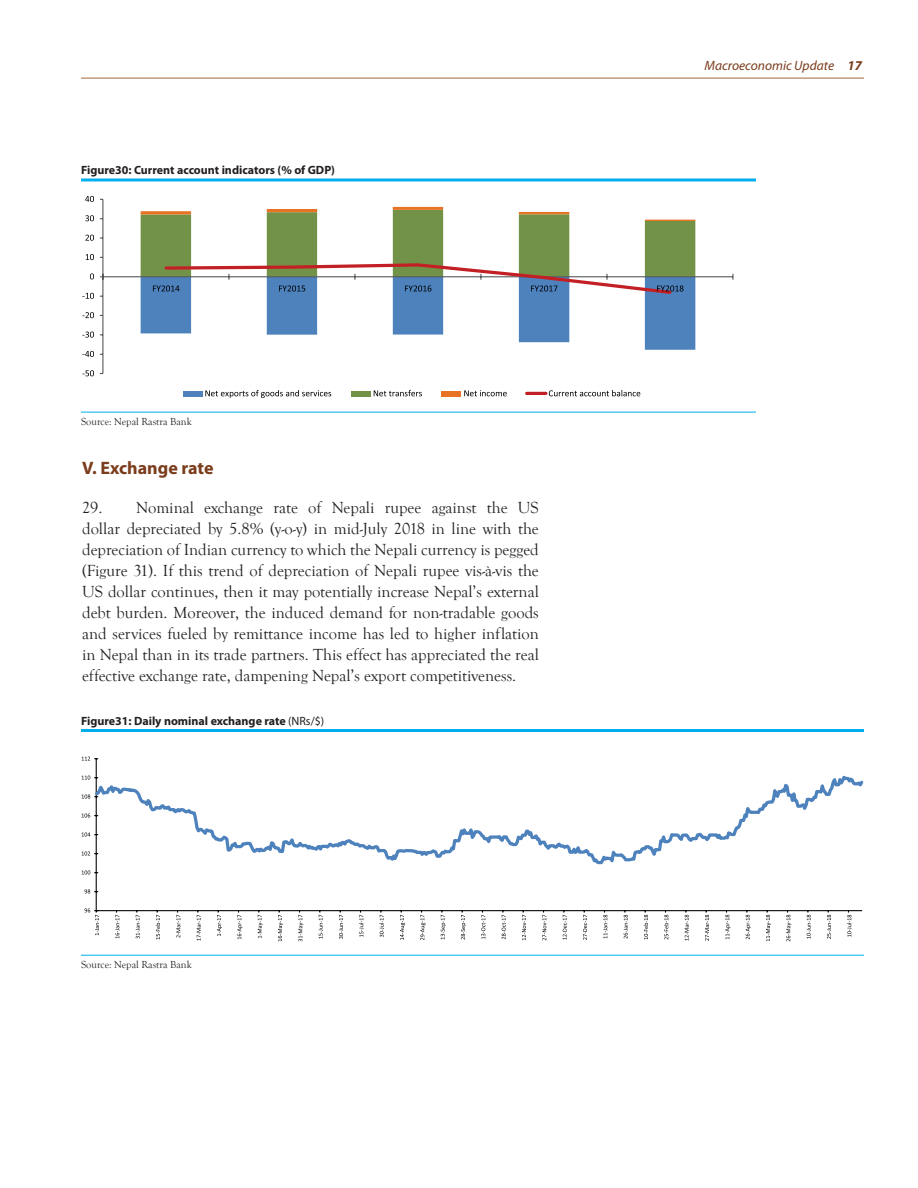
<style>
.page{position:relative;width:918px;height:1188px;background:#fff}
.page>*{position:absolute;margin:0;border:0;box-sizing:border-box;transform-origin:0 0}
.Body_text{font:700 18px "Myriad Pro";color:#7a3c1c}
.Body_text-2{font:16.5px/21px "Goudy Old Style T";color:#231f20;text-align:justify}
.t1{font:italic 13.5px "Myriad Pro";color:#7a3c1c}
.Figure_text{font:700 12px "Myriad Pro";color:#231f20}
.source{font:10.5px "Goudy Old Style T";color:#231f20}
.s1{font-weight:400}
.s2{font-weight:700}
</style>
<div class="page">
<hr style="left:81px;top:78px;width:783px;height:1px;background:#a0673a">
<hr style="left:81px;top:178px;width:675px;height:3px;background:#00aeef">
<hr style="left:81px;top:412px;width:675px;height:1px;background:#00aeef">
<hr style="left:267px;top:209px;width:50px;height:3px;background:#e97324">
<hr style="left:393px;top:207px;width:50px;height:3px;background:#e97324">
<hr style="left:102px;top:199px;width:1px;height:175px;background:#515456">
<hr style="left:103px;top:276px;width:630px;height:1px;background:#515456">
<svg style="left:82px;top:370px;width:12px;height:6px"></svg>
<svg style="left:82px;top:351px;width:12px;height:6px"></svg>
<svg style="left:82px;top:332px;width:12px;height:6px"></svg>
<svg style="left:82px;top:312px;width:12px;height:6px"></svg>
<svg style="left:82px;top:293px;width:12px;height:6px"></svg>
<svg style="left:90px;top:273px;width:4px;height:6px"></svg>
<svg style="left:86px;top:254px;width:8px;height:6px"></svg>
<svg style="left:85px;top:235px;width:9px;height:6px"></svg>
<svg style="left:85px;top:215px;width:9px;height:6px"></svg>
<svg style="left:85px;top:196px;width:9px;height:6px"></svg>
<svg style="left:141px;top:210px;width:554px;height:140px"></svg>
<div style="left:183px;top:391px;width:19px;height:5px;background:#4d82bd"></div>
<svg style="left:205px;top:390px;width:126px;height:8px"></svg>
<div style="left:351px;top:391px;width:20px;height:5px;background:#729347"></div>
<svg style="left:374px;top:390px;width:48px;height:6px"></svg>
<div style="left:442px;top:391px;width:19px;height:5px;background:#e97324"></div>
<svg style="left:464px;top:390px;width:43px;height:6px"></svg>
<hr style="left:527px;top:392px;width:19px;height:3px;background:#c32025">
<svg style="left:549px;top:390px;width:91px;height:6px"></svg>
<hr style="left:81px;top:955px;width:783px;height:1px;background:#00aeef">
<hr style="left:81px;top:729px;width:783px;height:3px;background:#00aeef">
<hr style="left:96px;top:759px;width:1px;height:152px;background:#000001">
<hr style="left:96px;top:910px;width:766px;height:1px;background:#000001">
<svg style="left:95px;top:769px;width:769px;height:101px"></svg>
<svg style="left:85px;top:889px;width:13px;height:4px"></svg>
<svg style="left:82px;top:870px;width:16px;height:4px"></svg>
<svg style="left:82px;top:851px;width:16px;height:4px"></svg>
<svg style="left:82px;top:833px;width:16px;height:3px"></svg>
<svg style="left:82px;top:814px;width:16px;height:4px"></svg>
<svg style="left:82px;top:795px;width:16px;height:4px"></svg>
<svg style="left:82px;top:776px;width:16px;height:4px"></svg>
<svg style="left:82px;top:757px;width:16px;height:4px"></svg>
<svg style="left:85px;top:908px;width:14px;height:27px"></svg>
<svg style="left:115px;top:911px;width:4px;height:27px"></svg>
<svg style="left:136px;top:911px;width:4px;height:28px"></svg>
<svg style="left:156px;top:911px;width:4px;height:28px"></svg>
<svg style="left:176px;top:911px;width:4px;height:27px"></svg>
<svg style="left:197px;top:911px;width:4px;height:30px"></svg>
<svg style="left:217px;top:911px;width:5px;height:25px"></svg>
<svg style="left:237px;top:911px;width:5px;height:28px"></svg>
<svg style="left:258px;top:911px;width:5px;height:27px"></svg>
<svg style="left:278px;top:911px;width:5px;height:30px"></svg>
<svg style="left:298px;top:911px;width:5px;height:30px"></svg>
<svg style="left:319px;top:911px;width:4px;height:28px"></svg>
<svg style="left:339px;top:911px;width:4px;height:28px"></svg>
<svg style="left:359px;top:911px;width:4px;height:26px"></svg>
<svg style="left:379px;top:911px;width:5px;height:26px"></svg>
<svg style="left:400px;top:911px;width:5px;height:29px"></svg>
<svg style="left:420px;top:911px;width:5px;height:29px"></svg>
<svg style="left:441px;top:911px;width:5px;height:28px"></svg>
<svg style="left:461px;top:911px;width:5px;height:29px"></svg>
<svg style="left:481px;top:911px;width:4px;height:28px"></svg>
<svg style="left:502px;top:911px;width:4px;height:28px"></svg>
<svg style="left:522px;top:911px;width:4px;height:29px"></svg>
<svg style="left:542px;top:911px;width:4px;height:29px"></svg>
<svg style="left:563px;top:911px;width:4px;height:29px"></svg>
<svg style="left:583px;top:911px;width:4px;height:29px"></svg>
<svg style="left:603px;top:911px;width:4px;height:27px"></svg>
<svg style="left:624px;top:911px;width:4px;height:28px"></svg>
<svg style="left:644px;top:911px;width:4px;height:28px"></svg>
<svg style="left:664px;top:911px;width:4px;height:29px"></svg>
<svg style="left:685px;top:911px;width:4px;height:30px"></svg>
<svg style="left:705px;top:911px;width:4px;height:30px"></svg>
<svg style="left:725px;top:911px;width:5px;height:28px"></svg>
<svg style="left:746px;top:911px;width:5px;height:28px"></svg>
<svg style="left:766px;top:911px;width:5px;height:30px"></svg>
<svg style="left:786px;top:911px;width:5px;height:30px"></svg>
<svg style="left:807px;top:911px;width:4px;height:28px"></svg>
<svg style="left:827px;top:911px;width:4px;height:28px"></svg>
<svg style="left:847px;top:911px;width:4px;height:26px"></svg>
<p class="Figure_text" style="left:81px;top:163px;width:256px">Figure30: Current account indicators (% of GDP)</p>
<p class="source" style="left:81px;top:416px;width:112px">Source: Nepal Rastra Bank</p>
<p class="Body_text" style="left:82px;top:458px;width:133px">V. Exchange rate</p>
<p class="Body_text-2" style="left:82px;top:497px;width:458px">29. Nominal exchange rate of Nepali rupee against the US dollar depreciated by 5.8% (y-o-y) in mid-July 2018 in line with the depreciation of Indian currency to which the Nepali currency is pegged (Figure 31). If this trend of depreciation of Nepali rupee vis-à-vis the US dollar continues, then it may potentially increase Nepal’s external debt burden. Moreover, the induced demand for non-tradable goods and services fueled by remittance income has led to higher inflation in Nepal than in its trade partners. This effect has appreciated the real effective exchange rate, dampening Nepal’s export competitiveness.</p>
<p class="Figure_text" style="left:81px;top:714px;width:245px">Figure31: Daily nominal exchange rate <span class="s1">(NRs/$)</span></p>
<p class="source" style="left:81px;top:959px;width:112px">Source: Nepal Rastra Bank</p>
<p class="t1" style="left:705px;top:58px;width:159px">Macroeconomic Update <span class="s2">17</span></p>
</div>
